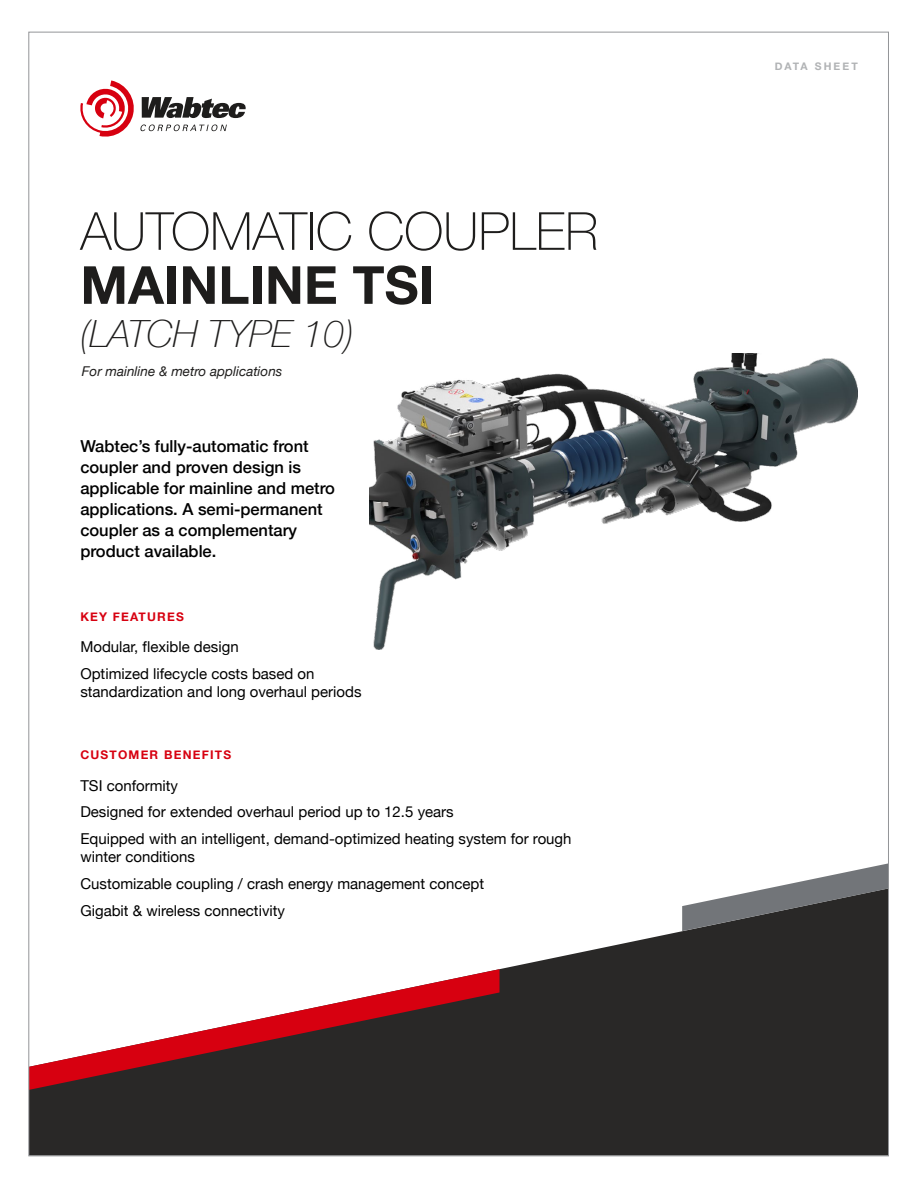
<style>
.page{position:relative;width:918px;height:1188px;background:#fff}
.page>*{position:absolute;margin:0;border:0;box-sizing:border-box;transform-origin:0 0}
.t1{font:100 52.5px "Helvetica Neue";color:#1e1d1c}
.t2{font:700 52.5px "Helvetica Neue";color:#1e1d1c}
.t3{font:italic 100 37.5px "Helvetica Neue";color:#1e1d1c}
.t4{font:500 16.5px/21px "Helvetica Neue";color:#000}
.t5{font:15px/26.8px "Helvetica Neue";color:#000}
.t6{font:italic 13.5px "Helvetica Neue";color:#1e1d1c}
.t7{font:700 12px "Helvetica Neue";letter-spacing:.1em;color:#d70010}
.t8{font:700 10.5px "Helvetica Neue";letter-spacing:.2em;color:#b1b3b5}
</style>
<div class="page">
<svg style="left:80px;top:80px;width:166px;height:57px"></svg>
<img style="left:369px;top:354px;width:488px;height:295px">
<svg style="left:31px;top:931px;width:856px;height:223px;fill:#292827"></svg>
<svg style="left:682px;top:863px;width:205px;height:68px"></svg>
<svg style="left:31px;top:969px;width:468px;height:121px"></svg>
<h1 class="t1" style="left:80px;top:191px;width:519px">AUTOMATIC COUPLER</h1>
<h1 class="t2" style="left:80px;top:244px;width:355px">MAINLINE TSI</h1>
<h2 class="t3" style="left:80px;top:305px;width:275px">(LATCH TYPE 10)</h2>
<p class="t6" style="left:82px;top:361px;width:202px">For mainline &amp; metro applications</p>
<p class="t4" style="left:80px;top:435px;width:256px">Wabtec’s fully-automatic front coupler and proven design is applicable for mainline and metro applications. A semi-permanent coupler as a complementary product available.</p>
<p class="t7" style="left:80px;top:607px;width:105px">KEY FEATURES</p>
<p class="t5" style="left:80px;top:634px;width:236px">Modular, flexible design<br>Optimized lifecycle costs based on</p>
<p class="t5" style="left:80px;top:679px;width:283px">standardization and long overhaul periods</p>
<p class="t7" style="left:80px;top:745px;width:152px">CUSTOMER BENEFITS</p>
<p class="t5" style="left:80px;top:773px;width:493px">TSI conformity<br>Designed for extended overhaul period up to 12.5 years<br>Equipped with an intelligent, demand-optimized heating system for rough</p>
<p class="t5" style="left:80px;top:844px;width:405px">winter conditions<br>Customizable coupling / crash energy management concept<br>Gigabit &amp; wireless connectivity</p>
<p class="t8" style="left:775px;top:58px;width:85px">DATA SHEET</p>
</div>
